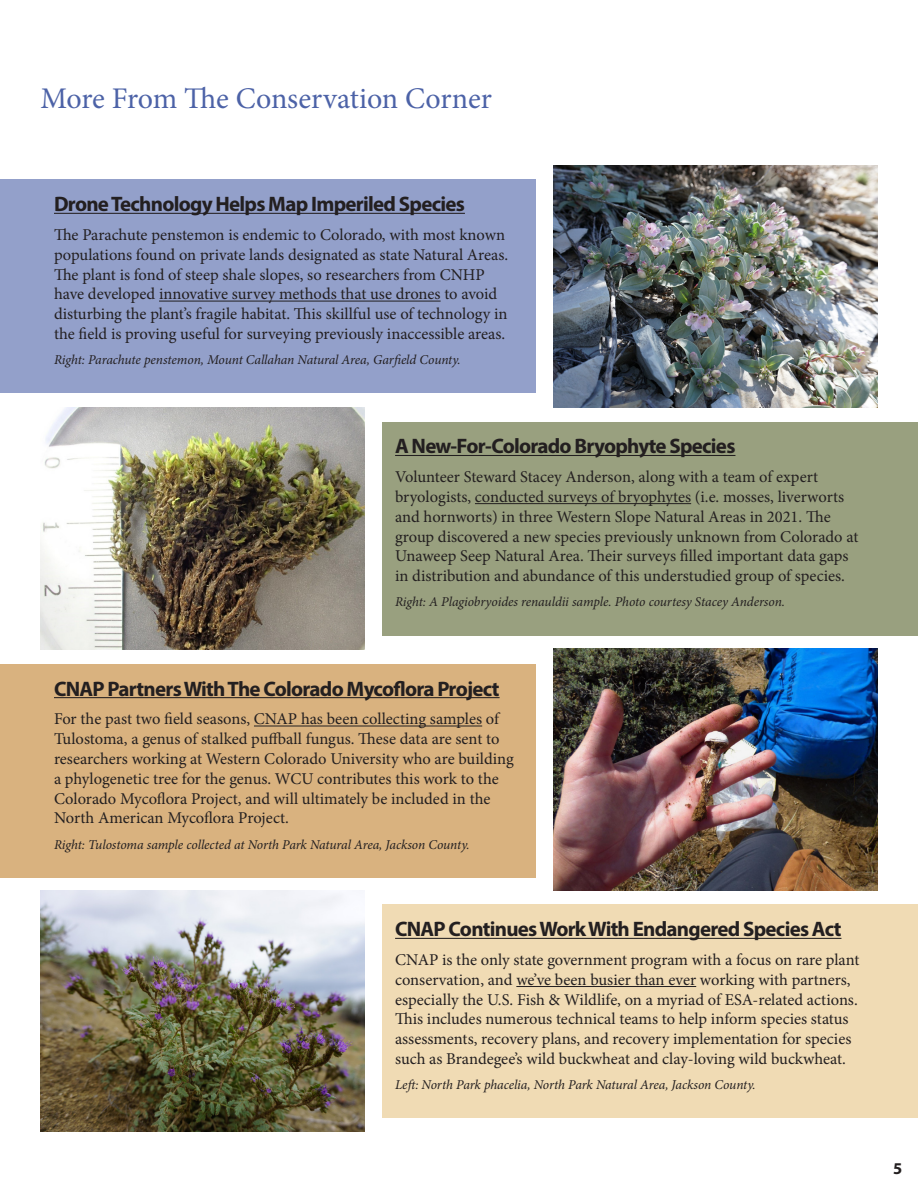
<style>
.page{position:relative;width:918px;height:1188px;background:#fff}
.page>*{position:absolute;margin:0;border:0;box-sizing:border-box;transform-origin:0 0}
.t1{font:30px "Minion Pro";letter-spacing:-.005em;color:#4c62a7}
.t2{font:700 21px "Myriad Pro";letter-spacing:-.035em;color:#231f20}
.t3{font:16.5px/19.8px "Minion Pro";letter-spacing:-.005em;color:#231f20}
.t4{font:700 16.5px "Myriad Pro";color:#231f20}
.t5{font:italic 13.5px "Minion Pro";letter-spacing:-.01em;color:#231f20}
</style>
<div class="page">
<div style="left:0;top:179px;width:536px;height:214px;background:#93a0ca"></div>
<hr style="left:54px;top:213px;width:411px;height:1px;background:#231f20">
<hr style="left:159px;top:301px;width:282px;height:1px;background:#231f20">
<div style="left:382px;top:422px;width:536px;height:213px;background:#99a07f"></div>
<img style="left:554px;top:648px;width:324px;height:242px">
<img style="left:40px;top:890px;width:324px;height:242px">
<div style="left:0;top:664px;width:536px;height:214px;background:#d9b27f"></div>
<div style="left:382px;top:904px;width:536px;height:214px;background:#f0dbb4"></div>
<hr style="left:395px;top:455px;width:340px;height:1px;background:#231f20">
<hr style="left:475px;top:503px;width:216px;height:1px;background:#231f20">
<hr style="left:395px;top:938px;width:446px;height:1px;background:#231f20">
<hr style="left:516px;top:986px;width:180px;height:1px;background:#231f20">
<hr style="left:54px;top:697px;width:446px;height:1px;background:#231f20">
<hr style="left:254px;top:726px;width:228px;height:1px;background:#231f20">
<img style="left:40px;top:407px;width:324px;height:243px">
<img style="left:554px;top:165px;width:324px;height:242px">
<p class="t1" style="left:40px;top:78px;width:453px">More From The Conservation Corner</p>
<p class="t2" style="left:54px;top:190px;width:412px">Drone Technology Helps Map Imperiled Species</p>
<p class="t3" style="left:54px;top:225px;width:456px">The Parachute penstemon is endemic to Colorado, with most known populations found on private lands designated as state Natural Areas.<br>The plant is fond of steep shale slopes, so researchers from CNHP have developed innovative survey methods that use drones to avoid disturbing the plant’s fragile habitat. This skillful use of technology in the field is proving useful for surveying previously inaccessible areas.</p>
<p class="t5" style="left:54px;top:351px;width:408px">Right: Parachute penstemon, Mount Callahan Natural Area, Garfield County.</p>
<p class="t2" style="left:395px;top:433px;width:342px">A New-For-Colorado Bryophyte Species</p>
<p class="t3" style="left:395px;top:467px;width:465px">Volunteer Steward Stacey Anderson, along with a team of expert bryologists, conducted surveys of bryophytes (i.e. mosses, liverworts and hornworts) in three Western Slope Natural Areas in 2021. The group discovered a new species previously unknown from Colorado at Unaweep Seep Natural Area. Their surveys filled important data gaps in distribution and abundance of this understudied group of species.</p>
<p class="t5" style="left:395px;top:593px;width:392px">Right: A Plagiobryoides renauldii sample. Photo courtesy Stacey Anderson.</p>
<p class="t2" style="left:54px;top:675px;width:447px">CNAP Partners With The Colorado Mycoflora Project</p>
<p class="t3" style="left:54px;top:709px;width:461px">For the past two field seasons, CNAP has been collecting samples of Tulostoma, a genus of stalked puffball fungus. These data are sent to researchers working at Western Colorado University who are building a phylogenetic tree for the genus. WCU contributes this work to the Colorado Mycoflora Project, and will ultimately be included in the North American Mycoflora Project.</p>
<p class="t5" style="left:54px;top:835px;width:417px">Right: Tulostoma sample collected at North Park Natural Area, Jackson County.</p>
<p class="t2" style="left:395px;top:916px;width:448px">CNAP Continues Work With Endangered Species Act</p>
<p class="t3" style="left:395px;top:950px;width:466px">CNAP is the only state government program with a focus on rare plant conservation, and we’ve been busier than ever working with partners, especially the U.S. Fish &amp; Wildlife, on a myriad of ESA-related actions.<br>This includes numerous technical teams to help inform species status assessments, recovery plans, and recovery implementation for species such as Brandegee’s wild buckwheat and clay-loving wild buckwheat.</p>
<p class="t5" style="left:395px;top:1076px;width:362px">Left: North Park phacelia, North Park Natural Area, Jackson County.</p>
<p class="t4" style="left:893px;top:1158px;width:11px">5</p>
</div>
